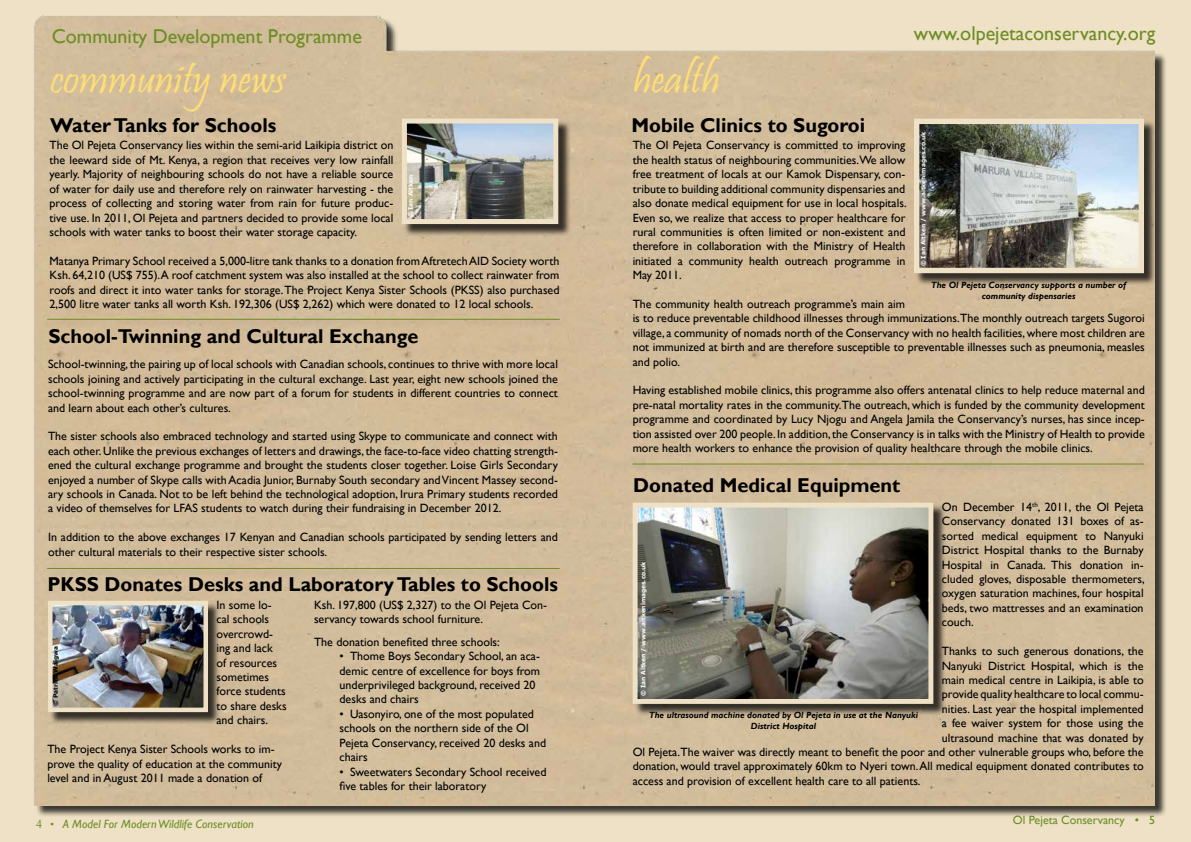
<style>
.page{position:relative;width:1191px;height:842px;background:#eee1c6}
.page>*{position:absolute;margin:0;border:0;box-sizing:border-box;transform-origin:0 0}
.t1{font:45px "Pristina";color:#ffde75}
.t2{font:700 20px "Gill Sans";color:#000}
.t3{font:20px "Gill Sans";color:#6d8d23}
.t4{font:12px/14.4px "Gill Sans";color:#000}
.t5{font:italic 12px "Gill Sans";color:#6d8d23}
.t6{font:12px "Gill Sans";color:#6d8d23}
.t7{font:italic 700 9px/10.8px "Gill Sans";color:#000;text-align:center}
.t8{font:700 6px "Verdana";letter-spacing:-.01em;color:#fff}
.t9{font:700 6px "Verdana";letter-spacing:-.01em;color:#000}
.s1{font-family:"Times New Roman";font-style:normal}
.s2{font-family:"Perpetua";font-style:normal}
</style>
<div class="page">
<div style="left:36px;top:18px;width:1130px;height:800px;background:#000;opacity:.75"></div>
<div style="left:34px;top:15px;width:1120px;height:790px;background:#d2bd9b"></div>
<div style="left:632px;top:462px;width:519px;height:12px;background:#000;opacity:.75"></div>
<hr style="left:633px;top:464px;width:510px;height:1px;background:#6d8d23">
<div style="left:47px;top:318px;width:520px;height:11px;background:#ceb795"></div>
<hr style="left:47px;top:319px;width:512px;height:1px;background:#6d8d23">
<div style="left:47px;top:567px;width:520px;height:11px;background:#cdb898"></div>
<hr style="left:47px;top:568px;width:512px;height:1px;background:#6d8d23">
<div style="left:915px;top:120px;width:241px;height:166px;background:#000;opacity:.75"></div>
<img style="left:920px;top:125px;width:218px;height:142px">
<div style="left:914px;top:119px;width:230px;height:154px;border:5px solid #eee1c6"></div>
<div style="left:634px;top:504px;width:311px;height:212px;background:#000;opacity:.75"></div>
<img style="left:638px;top:509px;width:289px;height:189px">
<div style="left:632px;top:503px;width:301px;height:201px;border:5px solid #eee1c6"></div>
<div style="left:403px;top:120px;width:168px;height:117px;background:#000;opacity:.75"></div>
<img style="left:408px;top:125px;width:144px;height:93px">
<div style="left:402px;top:119px;width:156px;height:105px;border:5px solid #eee1c6"></div>
<div style="left:50px;top:602px;width:170px;height:123px;background:#000;opacity:.75"></div>
<img style="left:54px;top:607px;width:148px;height:99px">
<div style="left:48px;top:601px;width:160px;height:111px;border:5px solid #eee1c6"></div>
<h2 class="t3" style="left:52px;top:24px;width:312px">Community Development Programme</h2>
<h2 class="t3" style="left:914px;top:22px;width:243px">www.olpejetaconservancy.org</h2>
<h1 class="t1" style="left:50px;top:53px;width:237px">community news</h1>
<h1 class="t1" style="left:632px;top:53px;width:89px">health</h1>
<h2 class="t2" style="left:631px;top:114px;width:235px">Mobile Clinics to Sugoroi</h2>
<p class="t4" style="left:632px;top:138px;width:275px;text-align:justify">The Ol Pejeta Conservancy is committed to improving the health status of neighbouring communities.We allow free treatment of locals at our Kamok Dispensary, con&shy;tribute to building additional community dispensaries and also donate medical equipment for use in local hospitals.<br>Even so, we realize that access to proper healthcare for rural communities is often limited or non-existent and therefore in collaboration with the Ministry of Health initiated a community health outreach programme in May 2011.</p>
<p class="t4" style="left:632px;top:297px;width:513px">The community health outreach programme’s main aim<br>is to reduce preventable childhood illnesses through immunizations.The monthly outreach targets Sugoroi village, a community of nomads north of the Conservancy with no health facilities, where most children are not immunized at birth and are therefore susceptible to preventable illnesses such as pneumonia, measles and polio.</p>
<p class="t4" style="left:632px;top:383px;width:513px;text-align:justify">Having established mobile clinics, this programme also offers antenatal clinics to help reduce maternal and pre-natal mortality rates in the community.The outreach, which is funded by the community development programme and coordinated by Lucy Njogu and Angela Jamila the Conservancy’s nurses, has since incep&shy;tion assisted over 200 people. In addition, the Conservancy is in talks with the Ministry of Health to provide more health workers to enhance the provision of quality healthcare through the mobile clinics.</p>
<h2 class="t2" style="left:633px;top:473px;width:269px">Donated Medical Equipment</h2>
<p class="t4" style="left:942px;top:500px;width:204px;text-align:justify">On December 14<sup>th</sup>, 2011, the Ol Pejeta Conservancy donated 131 boxes of as&shy;sorted medical equipment to Nanyuki District Hospital thanks to the Burnaby Hospital in Canada. This donation in&shy;cluded gloves, disposable thermometers, oxygen saturation machines, four hospital beds, two mattresses and an examination couch.</p>
<p class="t4" style="left:942px;top:644px;width:203px">Thanks to such generous donations, the</p>
<p class="t4" style="left:942px;top:658px;width:203px">Nanyuki District Hospital, which is the</p>
<p class="t4" style="left:942px;top:673px;width:203px">main medical centre in Laikipia, is able to</p>
<p class="t4" style="left:942px;top:687px;width:203px">provide quality healthcare to local commu-</p>
<p class="t4" style="left:942px;top:702px;width:203px">nities. Last year the hospital implemented</p>
<p class="t4" style="left:942px;top:716px;width:203px">a fee waiver system for those using the</p>
<p class="t4" style="left:942px;top:730px;width:203px">ultrasound machine that was donated by</p>
<p class="t4" style="left:632px;top:745px;width:512px">Ol Pejeta.The waiver was directly meant to benefit the poor and other vulnerable groups who, before the</p>
<p class="t4" style="left:632px;top:759px;width:512px">donation, would travel approximately 60km to Nyeri town. All medical equipment donated contributes to</p>
<p class="t4" style="left:632px;top:774px;width:289px">access and provision of excellent health care to all patients.</p>
<h2 class="t2" style="left:50px;top:114px;width:228px">Water Tanks for Schools</h2>
<p class="t4" style="left:50px;top:138px;width:345px;text-align:justify">The Ol Pejeta Conservancy lies within the semi-arid Laikipia district on the leeward side of Mt. Kenya, a region that receives very low rainfall yearly. Majority of neighbouring schools do not have a reliable source of water for daily use and therefore rely on rainwater harvesting - the process of collecting and storing water from rain for future produc&shy;tive use. In 2011, Ol Pejeta and partners decided to provide some local schools with water tanks to boost their water storage capacity.</p>
<p class="t4" style="left:50px;top:254px;width:511px;text-align:justify">Matanya Primary School received a 5,000-litre tank thanks to a donation from Aftretech AID Society worth Ksh. 64,210 (US$ 755).A roof catchment system was also installed at the school to collect rainwater from roofs and direct it into water tanks for storage. The Project Kenya Sister Schools (PKSS) also purchased 2,500 litre water tanks all worth Ksh. 192,306 (US$ 2,262) which were donated to 12 local schools.</p>
<p class="t8" style="left:919px;top:266px;width:136px;rotate:-90deg">© Ian Aitken / www.aitkenimages.co.uk</p>
<p class="t8" style="left:407px;top:217px;width:44px;rotate:-90deg">© Ian Aitken</p>
<p class="t7" style="left:931px;top:280px;width:196px">The Ol Pejeta Conservancy supports a number of community dispensaries</p>
<h2 class="t2" style="left:48px;top:324px;width:371px">School-Twinning and Cultural Exchange</h2>
<p class="t4" style="left:48px;top:357px;width:511px;text-align:justify">School-twinning, the pairing up of local schools with Canadian schools, continues to thrive with more local schools joining and actively participating in the cultural exchange. Last year, eight new schools joined the school-twinning programme and are now part of a forum for students in different countries to connect and learn about each other’s cultures.</p>
<p class="t4" style="left:48px;top:429px;width:511px;text-align:justify">The sister schools also embraced technology and started using Skype to communicate and connect with each other. Unlike the previous exchanges of letters and drawings, the face-to-face video chatting strength&shy;ened the cultural exchange programme and brought the students closer together. Loise Girls Secondary enjoyed a number of Skype calls with Acadia Junior, Burnaby South secondary and Vincent Massey second&shy;ary schools in Canada. Not to be left behind the technological adoption, Irura Primary students recorded a video of themselves for LFAS students to watch during their fundraising in December 2012.</p>
<p class="t4" style="left:48px;top:530px;width:511px">In addition to the above exchanges 17 Kenyan and Canadian schools participated by sending letters and other cultural materials to their respective sister schools.</p>
<p class="t8" style="left:639px;top:696px;width:136px;rotate:-90deg">© Ian Aitken / www.aitkenimages.co.uk</p>
<h2 class="t2" style="left:47px;top:572px;width:512px">PKSS Donates Desks and Laboratory Tables to Schools</h2>
<p class="t4" style="left:314px;top:598px;width:235px">Ksh. 197,800 (US$ 2,327) to the Ol Pejeta Con&shy;servancy towards school furniture.</p>
<p class="t4" style="left:314px;top:635px;width:187px">The donation benefited three schools:</p>
<p class="t4" style="left:339px;top:649px;width:202px">• Thome Boys Secondary School, an aca&shy;demic centre of excellence for boys from underprivileged background, received 20 desks and chairs</p>
<p class="t4" style="left:339px;top:707px;width:208px">• Uasonyiro, one of the most populated schools on the northern side of the Ol<br>Pejeta Conservancy, received 20 desks and chairs</p>
<p class="t4" style="left:339px;top:764px;width:208px">• Sweetwaters Secondary School received five tables for their laboratory</p>
<p class="t4" style="left:216px;top:598px;width:72px">In some lo&shy;cal schools overcrowd&shy;ing and lack<br>of resources sometimes force students to share desks and chairs.</p>
<p class="t4" style="left:47px;top:742px;width:236px">The Project Kenya Sister Schools works to im&shy;prove the quality of education at the community level and in August 2011 made a donation of</p>
<p class="t9" style="left:52px;top:706px;width:61px;rotate:-90deg">© Patrick Waigwa</p>
<p class="t7" style="left:649px;top:710px;width:270px">The ultrasound machine donated by Ol Pejeta in use at the Nanyuki<br>District Hospital</p>
<p class="t5" style="left:36px;top:817px;width:219px"><span class="s1">4</span> <span class="s2">•</span> A Model For Modern Wildlife Conservation</p>
<p class="t6" style="left:1013px;top:812px;width:143px">Ol Pejeta Conservancy • 5</p>
</div>
